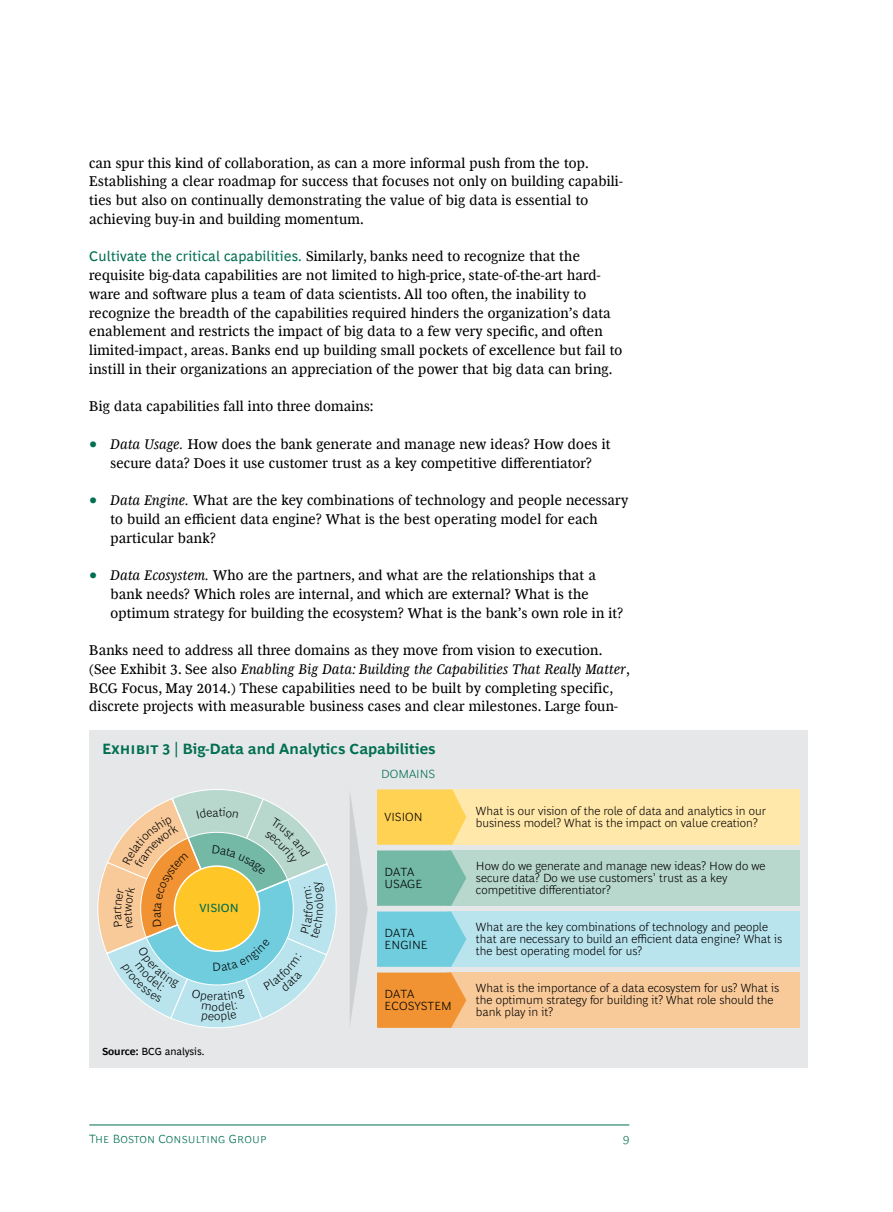
<style>
.page{position:relative;width:893px;height:1212px;background:#fff}
.page>*{position:absolute;margin:0;border:0;box-sizing:border-box;transform-origin:0 0}
.t1{font:700 15px "Henderson BCG Sans";letter-spacing:.005em;color:#006f51}
.t2{font:14.25px/18.8px "Henderson BCG Serif";letter-spacing:.015em;color:#000}
.t3{font:300 12px/12px "Henderson BCG Sans";color:#000}
.t4{font:300 12px "Henderson BCG Sans";color:#006f51}
.t5{font:12px "Henderson BCG Sans";color:#006f51}
.t6{font:10.5px "Henderson BCG Sans";color:#000}
.s1{font-family:"Henderson BCG Sans";color:#006f51}
.s2{font-size:18px;color:#006f51}
.s3{font-style:italic}
.s4{font-weight:700}
</style>
<div class="page">
<hr style="left:89px;top:1125px;width:540px;height:1px;background:#006f51">
<div style="left:89px;top:730px;width:719px;height:338px;background:#e6e7e8"></div>
<svg style="left:350px;top:794px;width:18px;height:229px"></svg>
<div style="left:447px;top:850px;width:352px;height:56px;background:#b8d7cd"></div>
<div style="left:447px;top:911px;width:352px;height:56px;background:#b9e4ed"></div>
<div style="left:447px;top:972px;width:352px;height:56px;background:#f8c999"></div>
<div style="left:447px;top:789px;width:352px;height:56px;background:#ffe8a9"></div>
<svg style="left:377px;top:789px;width:89px;height:239px;background:#bac08e"></svg>
<svg style="left:97px;top:789px;width:240px;height:239px"></svg>
<p class="t2" style="left:89px;top:152px;width:535px">can spur this kind of collaboration, as can a more informal push from the top.<br>Establishing a clear roadmap for success that focuses not only on building capabili&shy;ties but also on continually demonstrating the value of big data is essential to achieving buy-in and building momentum.</p>
<p class="t2" style="left:89px;top:246px;width:534px"><span class="s1">Cultivate the critical capabilities.</span> Similarly, banks need to recognize that the requisite big-data capabilities are not limited to high-price, state-of-the-art hard&shy;ware and software plus a team of data scientists. All too often, the inability to recognize the breadth of the capabilities required hinders the organization’s data enablement and restricts the impact of big data to a few very specific, and often limited-impact, areas. Banks end up building small pockets of excellence but fail to instill in their organizations an appreciation of the power that big data can bring.</p>
<p class="t2" style="left:89px;top:396px;width:286px">Big data capabilities fall into three domains:</p>
<p class="t2" style="left:89px;top:433px;width:523px;text-align:center"><span class="s2">•</span> <span class="s3">Data Usage.</span> How does the bank generate and manage new ideas? How does it secure data? Does it use customer trust as a key competitive differentiator?</p>
<p class="t2" style="left:111px;top:490px;width:519px;text-indent:-21px"><span class="s2">•</span> <span class="s3">Data Engine.</span> What are the key combinations of technology and people necessary to build an efficient data engine? What is the best operating model for each particular bank?</p>
<p class="t2" style="left:111px;top:565px;width:514px;text-indent:-21px"><span class="s2">•</span> <span class="s3">Data Ecosystem.</span> Who are the partners, and what are the relationships that a bank needs? Which roles are internal, and which are external? What is the optimum strategy for building the ecosystem? What is the bank’s own role in it?</p>
<p class="t2" style="left:89px;top:640px;width:542px">Banks need to address all three domains as they move from vision to execution. (See Exhibit 3. See also <span class="s3">Enabling Big Data: Building the Capabilities That Really Matter</span>, BCG Focus, May 2014.) These capabilities need to be built by completing specific, discrete projects with measurable business cases and clear milestones. Large foun-</p>
<p class="t1" style="left:102px;top:738px;width:335px">Exhibit 3 | Big-Data and Analytics Capabilities</p>
<p class="t3" style="left:110px;top:914px;width:6px;rotate:-90deg">r</p>
<p class="t5" style="left:199px;top:899px;width:41px">VISION</p>
<p class="t3" style="left:214px;top:1009px;width:8px">o</p>
<p class="t6" style="left:102px;top:1044px;width:104px"><span class="s4">Source:</span> BCG analysis.</p>
<p class="t3" style="left:308px;top:886px;width:14px">31</p>
<p class="t3" style="left:302px;top:910px;width:8px;rotate:-90deg">o</p>
<p class="t4" style="left:381px;top:765px;width:56px">DOMAINS</p>
<p class="t3" style="left:385px;top:810px;width:39px">VISION</p>
<p class="t3" style="left:476px;top:804px;width:292px">What is our vision of the role of data and analytics in our business model? What is the impact on value creation?</p>
<p class="t3" style="left:385px;top:865px;width:39px">DATA<br>USAGE</p>
<p class="t3" style="left:476px;top:859px;width:291px">How do we generate and manage new ideas? How do we secure data? Do we use customers’ trust as a key competitive differentiator?</p>
<p class="t3" style="left:385px;top:926px;width:45px">DATA<br>ENGINE</p>
<p class="t3" style="left:476px;top:920px;width:308px">What are the key combinations of technology and people that are necessary to build an efficient data engine? What is the best operating model for us?</p>
<p class="t3" style="left:385px;top:987px;width:69px">DATA<br>ECOSYSTEM</p>
<p class="t3" style="left:476px;top:981px;width:305px">What is the importance of a data ecosystem for us? What is the optimum strategy for building it? What role should the bank play in it?</p>
<p class="t4" style="left:89px;top:1129px;width:179px">The Boston Consulting Group</p>
<p class="t4" style="left:623px;top:1129px;width:8px">9</p>
</div>
